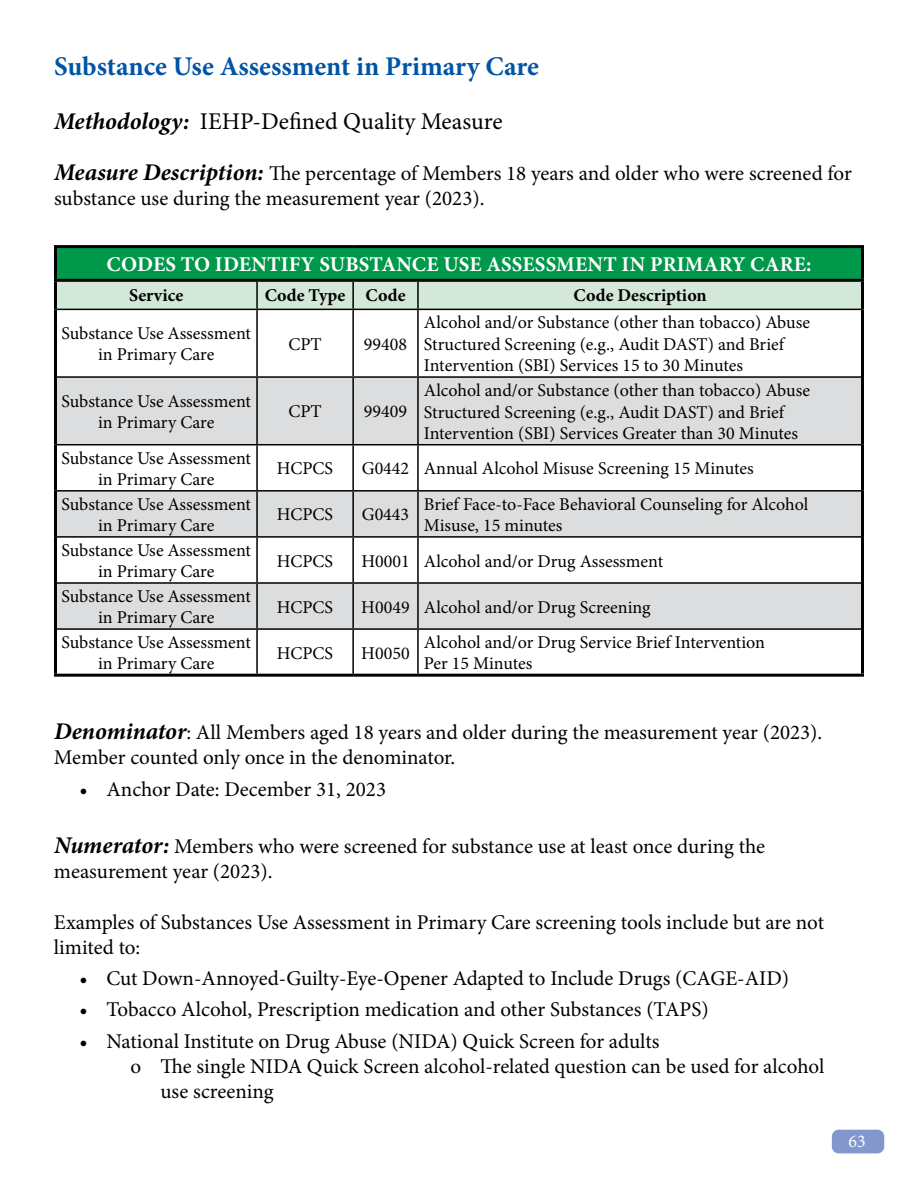
<style>
.page{position:relative;width:918px;height:1188px;background:#fff}
.page>*{position:absolute;margin:0;border:0;box-sizing:border-box;transform-origin:0 0}
.t1{font:700 27px "Minion Pro";color:#0054a6}
.t2{font:24px "Minion Pro";color:#000}
.t3{font:21px/25.2px "Minion Pro";color:#000}
.t4{font:700 21px "Minion Pro";letter-spacing:.01em;color:#fff}
.t5{font:18px/21px "Minion Pro";color:#000;text-align:center}
.t6{font:700 18px "Minion Pro";letter-spacing:.005em;color:#000}
.t7{font:18px "Minion Pro";color:#fff}
.s1{font-weight:700;font-style:italic}
.s2{font-weight:700;font-style:italic;font-size:24px}
</style>
<div class="page">
<div style="left:56px;top:247px;width:806px;height:33px;background:#00984a"></div>
<div style="left:57px;top:282px;width:804px;height:27px;background:#d3e8d9"></div>
<svg style="left:57px;top:310px;width:804px;height:364px"></svg>
<svg style="left:57px;top:378px;width:804px;height:250px;fill:#dcddde"></svg>
<hr style="left:54px;top:245px;width:203px;height:3px;background:#000">
<hr style="left:54px;top:248px;width:3px;height:31px;background:#000">
<hr style="left:257px;top:245px;width:96px;height:3px;background:#000">
<hr style="left:353px;top:245px;width:65px;height:3px;background:#000">
<hr style="left:418px;top:245px;width:446px;height:3px;background:#000">
<hr style="left:861px;top:248px;width:3px;height:31px;background:#000">
<hr style="left:54px;top:279px;width:203px;height:3px;background:#000">
<hr style="left:257px;top:279px;width:96px;height:3px;background:#000">
<hr style="left:353px;top:279px;width:65px;height:3px;background:#000">
<hr style="left:418px;top:279px;width:446px;height:3px;background:#000">
<hr style="left:54px;top:282px;width:3px;height:27px;background:#000">
<hr style="left:861px;top:282px;width:3px;height:27px;background:#000">
<hr style="left:54px;top:309px;width:3px;height:68px;background:#000">
<hr style="left:861px;top:309px;width:3px;height:68px;background:#000">
<hr style="left:54px;top:377px;width:3px;height:68px;background:#000">
<hr style="left:861px;top:377px;width:3px;height:68px;background:#000">
<hr style="left:54px;top:445px;width:3px;height:46px;background:#000">
<hr style="left:861px;top:445px;width:3px;height:46px;background:#000">
<hr style="left:54px;top:491px;width:3px;height:46px;background:#000">
<hr style="left:861px;top:491px;width:3px;height:46px;background:#000">
<hr style="left:54px;top:537px;width:3px;height:46px;background:#000">
<hr style="left:861px;top:537px;width:3px;height:46px;background:#000">
<hr style="left:54px;top:583px;width:3px;height:46px;background:#000">
<hr style="left:861px;top:583px;width:3px;height:46px;background:#000">
<hr style="left:54px;top:629px;width:3px;height:45px;background:#000">
<hr style="left:861px;top:629px;width:3px;height:45px;background:#000">
<hr style="left:54px;top:674px;width:203px;height:3px;background:#000">
<hr style="left:257px;top:674px;width:96px;height:3px;background:#000">
<hr style="left:353px;top:674px;width:65px;height:3px;background:#000">
<hr style="left:418px;top:674px;width:446px;height:3px;background:#000">
<hr style="left:256px;top:282px;width:2px;height:27px;background:#000">
<hr style="left:352px;top:282px;width:2px;height:27px;background:#000">
<hr style="left:417px;top:282px;width:2px;height:27px;background:#000">
<hr style="left:57px;top:309px;width:200px;height:1px;background:#000">
<hr style="left:257px;top:309px;width:96px;height:1px;background:#000">
<hr style="left:256px;top:310px;width:2px;height:66px;background:#000">
<hr style="left:353px;top:309px;width:65px;height:1px;background:#000">
<hr style="left:352px;top:310px;width:2px;height:66px;background:#000">
<hr style="left:418px;top:309px;width:443px;height:1px;background:#000">
<hr style="left:417px;top:310px;width:2px;height:66px;background:#000">
<hr style="left:57px;top:376px;width:200px;height:2px;background:#000">
<hr style="left:257px;top:376px;width:96px;height:2px;background:#000">
<hr style="left:256px;top:378px;width:2px;height:66px;background:#000">
<hr style="left:353px;top:376px;width:65px;height:2px;background:#000">
<hr style="left:352px;top:378px;width:2px;height:66px;background:#000">
<hr style="left:418px;top:376px;width:443px;height:2px;background:#000">
<hr style="left:417px;top:378px;width:2px;height:66px;background:#000">
<hr style="left:57px;top:444px;width:200px;height:1px;background:#000">
<hr style="left:257px;top:444px;width:96px;height:1px;background:#000">
<hr style="left:256px;top:445px;width:2px;height:45px;background:#000">
<hr style="left:353px;top:444px;width:65px;height:1px;background:#000">
<hr style="left:352px;top:445px;width:2px;height:45px;background:#000">
<hr style="left:418px;top:444px;width:443px;height:1px;background:#000">
<hr style="left:417px;top:445px;width:2px;height:45px;background:#000">
<hr style="left:57px;top:490px;width:200px;height:2px;background:#000">
<hr style="left:257px;top:490px;width:96px;height:2px;background:#000">
<hr style="left:256px;top:492px;width:2px;height:44px;background:#000">
<hr style="left:353px;top:490px;width:65px;height:2px;background:#000">
<hr style="left:352px;top:492px;width:2px;height:44px;background:#000">
<hr style="left:418px;top:490px;width:443px;height:2px;background:#000">
<hr style="left:417px;top:492px;width:2px;height:44px;background:#000">
<hr style="left:57px;top:536px;width:200px;height:2px;background:#000">
<hr style="left:257px;top:536px;width:96px;height:2px;background:#000">
<hr style="left:256px;top:538px;width:2px;height:44px;background:#000">
<hr style="left:353px;top:536px;width:65px;height:2px;background:#000">
<hr style="left:352px;top:538px;width:2px;height:44px;background:#000">
<hr style="left:418px;top:536px;width:443px;height:2px;background:#000">
<hr style="left:417px;top:538px;width:2px;height:44px;background:#000">
<hr style="left:57px;top:582px;width:200px;height:2px;background:#000">
<hr style="left:257px;top:582px;width:96px;height:2px;background:#000">
<hr style="left:256px;top:584px;width:2px;height:44px;background:#000">
<hr style="left:353px;top:582px;width:65px;height:2px;background:#000">
<hr style="left:352px;top:584px;width:2px;height:44px;background:#000">
<hr style="left:418px;top:582px;width:443px;height:2px;background:#000">
<hr style="left:417px;top:584px;width:2px;height:44px;background:#000">
<hr style="left:57px;top:628px;width:200px;height:2px;background:#000">
<hr style="left:257px;top:628px;width:96px;height:2px;background:#000">
<hr style="left:256px;top:630px;width:2px;height:44px;background:#000">
<hr style="left:353px;top:628px;width:65px;height:2px;background:#000">
<hr style="left:352px;top:630px;width:2px;height:44px;background:#000">
<hr style="left:418px;top:628px;width:443px;height:2px;background:#000">
<hr style="left:417px;top:630px;width:2px;height:44px;background:#000">
<div style="left:832px;top:1130px;width:52px;height:23px;background:#8298cd;border-radius:7px"></div>
<h1 class="t1" style="left:54px;top:47px;width:486px">Substance Use Assessment in Primary Care</h1>
<h2 class="t2" style="left:54px;top:105px;width:450px"><span class="s1">Methodology:</span> IEHP-Defined Quality Measure</h2>
<p class="t3" style="left:54px;top:161px;width:799px"><span class="s2">Measure Description:</span> The percentage of Members 18 years and older who were screened for substance use during the measurement year (2023).</p>
<p class="t4" style="left:107px;top:250px;width:706px">CODES TO IDENTIFY SUBSTANCE USE ASSESSMENT IN PRIMARY CARE:</p>
<p class="t6" style="left:129px;top:283px;width:56px">Service</p>
<p class="t6" style="left:265px;top:283px;width:142px">Code Type Code</p>
<p class="t6" style="left:574px;top:283px;width:135px">Code Description</p>
<p class="t5" style="left:62px;top:323px;width:191px">Substance Use Assessment in Primary Care</p>
<p class="t5" style="left:288px;top:334px;width:35px">CPT</p>
<p class="t5" style="left:364px;top:334px;width:45px">99408</p>
<p class="t5" style="left:424px;top:312px;width:388px;text-align:left">Alcohol and/or Substance (other than tobacco) Abuse<br>Structured Screening (e.g., Audit DAST) and Brief<br>Intervention (SBI) Services 15 to 30 Minutes</p>
<p class="t5" style="left:61px;top:391px;width:191px">Substance Use Assessment in Primary Care</p>
<p class="t5" style="left:288px;top:401px;width:35px">CPT</p>
<p class="t5" style="left:364px;top:401px;width:45px">99409</p>
<p class="t5" style="left:424px;top:380px;width:388px;text-align:left">Alcohol and/or Substance (other than tobacco) Abuse<br>Structured Screening (e.g., Audit DAST) and Brief<br>Intervention (SBI) Services Greater than 30 Minutes</p>
<p class="t5" style="left:61px;top:448px;width:191px">Substance Use Assessment in Primary Care</p>
<p class="t5" style="left:277px;top:458px;width:58px">HCPCS</p>
<p class="t5" style="left:362px;top:458px;width:393px">G0442 Annual Alcohol Misuse Screening 15 Minutes</p>
<p class="t5" style="left:61px;top:494px;width:191px">Substance Use Assessment in Primary Care</p>
<p class="t5" style="left:277px;top:504px;width:58px">HCPCS</p>
<p class="t5" style="left:362px;top:504px;width:49px">G0443</p>
<p class="t5" style="left:424px;top:494px;width:386px;text-align:left">Brief Face-to-Face Behavioral Counseling for Alcohol<br>Misuse, 15 minutes</p>
<p class="t5" style="left:61px;top:540px;width:191px">Substance Use Assessment in Primary Care</p>
<p class="t5" style="left:277px;top:550px;width:58px">HCPCS</p>
<p class="t5" style="left:361px;top:550px;width:303px">H0001 Alcohol and/or Drug Assessment</p>
<p class="t5" style="left:61px;top:586px;width:191px">Substance Use Assessment in Primary Care</p>
<p class="t5" style="left:277px;top:597px;width:58px">HCPCS</p>
<p class="t5" style="left:361px;top:597px;width:291px">H0049 Alcohol and/or Drug Screening</p>
<p class="t5" style="left:61px;top:632px;width:191px">Substance Use Assessment in Primary Care</p>
<p class="t5" style="left:277px;top:643px;width:58px">HCPCS</p>
<p class="t5" style="left:361px;top:643px;width:50px">H0050</p>
<p class="t5" style="left:424px;top:632px;width:343px;text-align:left">Alcohol and/or Drug Service Brief Intervention<br>Per 15 Minutes</p>
<p class="t3" style="left:54px;top:720px;width:770px"><span class="s2">Denominator</span>: All Members aged 18 years and older during the measurement year (2023).<br>Member counted only once in the denominator.</p>
<p class="t3" style="left:79px;top:776px;width:308px">• Anchor Date: December 31, 2023</p>
<p class="t3" style="left:54px;top:834px;width:713px"><span class="s2">Numerator:</span> Members who were screened for substance use at least once during the measurement year (2023).</p>
<p class="t3" style="left:54px;top:910px;width:772px">Examples of Substances Use Assessment in Primary Care screening tools include but are not limited to:</p>
<p class="t3" style="left:79px;top:966px;width:711px">• Cut Down-Annoyed-Guilty-Eye-Opener Adapted to Include Drugs (CAGE-AID)</p>
<p class="t3" style="left:79px;top:997px;width:631px">• Tobacco Alcohol, Prescription medication and other Substances (TAPS)</p>
<p class="t3" style="left:79px;top:1028px;width:581px">• National Institute on Drug Abuse (NIDA) Quick Screen for adults</p>
<p class="t3" style="left:130px;top:1054px;width:695px">o The single NIDA Quick Screen alcohol-related question can be used for alcohol</p>
<p class="t3" style="left:161px;top:1079px;width:115px">use screening</p>
<p class="t7" style="left:848px;top:1129px;width:19px">63</p>
</div>
